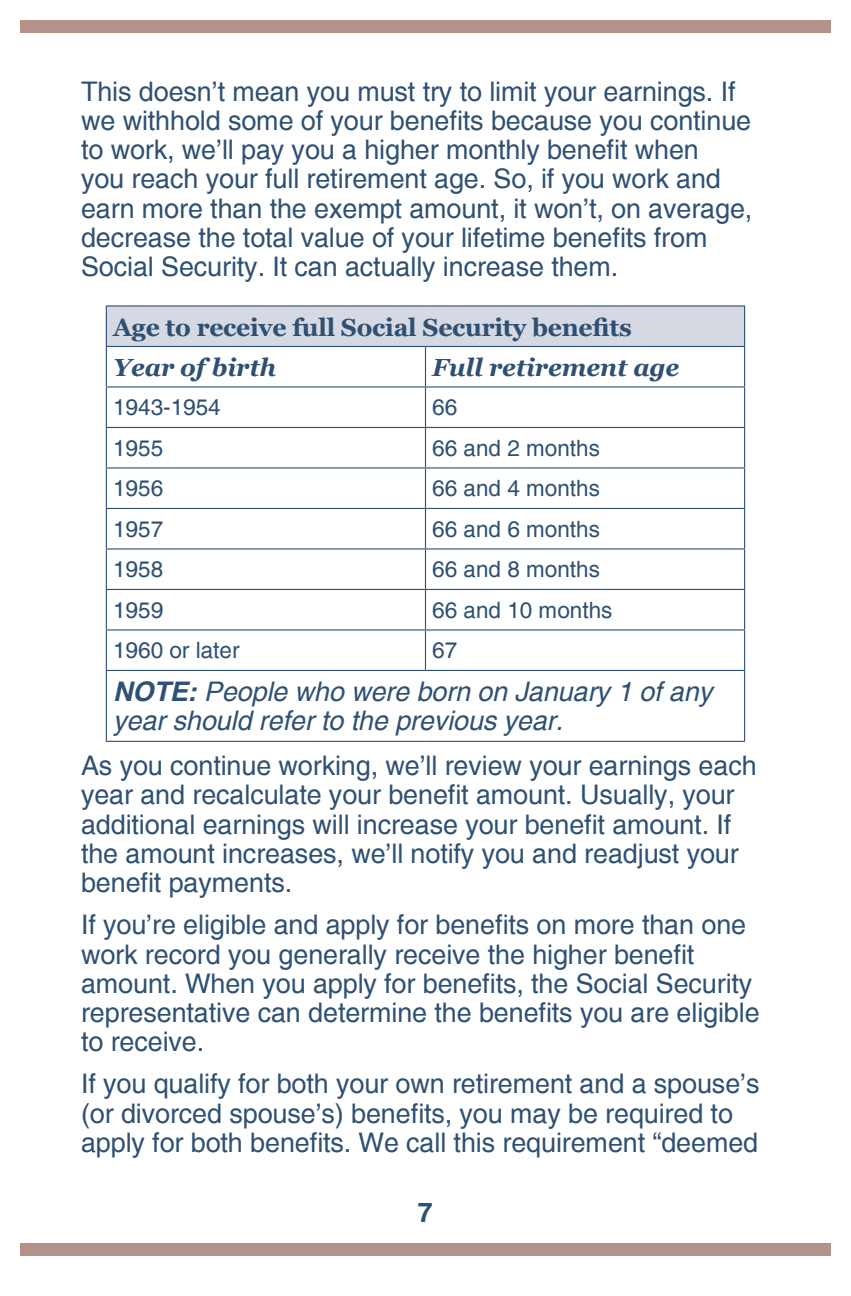
<style>
.page{position:relative;width:851px;height:1296px;background:#fff}
.page>*{position:absolute;margin:0;border:0;box-sizing:border-box;transform-origin:0 0}
.t1{font:27px/29.2px "Helvetica";letter-spacing:-.005em;color:#2e5072}
.t2{font:italic 27px/29.2px "Helvetica";letter-spacing:-.005em;color:#2e5072}
.t3{font:700 27px "Helvetica";color:#2e5072}
.t4{font:700 24.75px "Georgia";letter-spacing:-.01em;color:#2e5072}
.t5{font:italic 700 24.75px "Georgia";letter-spacing:-.005em;color:#2e5072}
.t6{font:22.5px "Helvetica";color:#2e5072}
.s1{font-weight:700}
</style>
<div class="page">
<div style="left:20px;top:1243px;width:810px;height:13px;background:#b49189"></div>
<div style="left:20px;top:20px;width:810px;height:13px;background:#b49189"></div>
<div style="left:106px;top:306px;width:638px;height:40px;background:#d6d9e2"></div>
<svg style="left:107px;top:347px;width:637px;height:394px"></svg>
<hr style="left:106px;top:305px;width:319px;height:2px;background:#2e5072">
<hr style="left:106px;top:307px;width:1px;height:39px;background:#2e5072">
<hr style="left:425px;top:305px;width:320px;height:2px;background:#2e5072">
<hr style="left:744px;top:307px;width:1px;height:39px;background:#2e5072">
<hr style="left:106px;top:346px;width:319px;height:1px;background:#2e5072">
<hr style="left:106px;top:347px;width:1px;height:39px;background:#2e5072">
<hr style="left:425px;top:346px;width:320px;height:1px;background:#2e5072">
<hr style="left:425px;top:347px;width:1px;height:39px;background:#2e5072">
<hr style="left:744px;top:347px;width:1px;height:39px;background:#2e5072">
<hr style="left:106px;top:386px;width:319px;height:2px;background:#2e5072">
<hr style="left:106px;top:388px;width:1px;height:39px;background:#2e5072">
<hr style="left:425px;top:386px;width:320px;height:2px;background:#2e5072">
<hr style="left:425px;top:388px;width:1px;height:39px;background:#2e5072">
<hr style="left:744px;top:388px;width:1px;height:39px;background:#2e5072">
<hr style="left:106px;top:427px;width:319px;height:1px;background:#2e5072">
<hr style="left:106px;top:428px;width:1px;height:39px;background:#2e5072">
<hr style="left:425px;top:427px;width:320px;height:1px;background:#2e5072">
<hr style="left:425px;top:428px;width:1px;height:39px;background:#2e5072">
<hr style="left:744px;top:428px;width:1px;height:39px;background:#2e5072">
<hr style="left:106px;top:467px;width:319px;height:2px;background:#2e5072">
<hr style="left:106px;top:469px;width:1px;height:39px;background:#2e5072">
<hr style="left:425px;top:467px;width:320px;height:2px;background:#2e5072">
<hr style="left:425px;top:469px;width:1px;height:39px;background:#2e5072">
<hr style="left:744px;top:469px;width:1px;height:39px;background:#2e5072">
<hr style="left:106px;top:508px;width:319px;height:1px;background:#2e5072">
<hr style="left:106px;top:509px;width:1px;height:39px;background:#2e5072">
<hr style="left:425px;top:508px;width:320px;height:1px;background:#2e5072">
<hr style="left:425px;top:509px;width:1px;height:39px;background:#2e5072">
<hr style="left:744px;top:509px;width:1px;height:39px;background:#2e5072">
<hr style="left:106px;top:548px;width:319px;height:2px;background:#2e5072">
<hr style="left:106px;top:550px;width:1px;height:39px;background:#2e5072">
<hr style="left:425px;top:548px;width:320px;height:2px;background:#2e5072">
<hr style="left:425px;top:550px;width:1px;height:39px;background:#2e5072">
<hr style="left:744px;top:550px;width:1px;height:39px;background:#2e5072">
<hr style="left:106px;top:589px;width:319px;height:1px;background:#2e5072">
<hr style="left:106px;top:590px;width:1px;height:39px;background:#2e5072">
<hr style="left:425px;top:589px;width:320px;height:1px;background:#2e5072">
<hr style="left:425px;top:590px;width:1px;height:39px;background:#2e5072">
<hr style="left:744px;top:590px;width:1px;height:39px;background:#2e5072">
<hr style="left:106px;top:629px;width:319px;height:2px;background:#2e5072">
<hr style="left:106px;top:631px;width:1px;height:39px;background:#2e5072">
<hr style="left:425px;top:629px;width:320px;height:2px;background:#2e5072">
<hr style="left:425px;top:631px;width:1px;height:39px;background:#2e5072">
<hr style="left:744px;top:631px;width:1px;height:39px;background:#2e5072">
<hr style="left:106px;top:670px;width:319px;height:1px;background:#2e5072">
<hr style="left:106px;top:671px;width:1px;height:70px;background:#2e5072">
<hr style="left:425px;top:670px;width:320px;height:1px;background:#2e5072">
<hr style="left:744px;top:671px;width:1px;height:70px;background:#2e5072">
<hr style="left:106px;top:741px;width:319px;height:1px;background:#2e5072">
<hr style="left:425px;top:741px;width:320px;height:1px;background:#2e5072">
<p class="t1" style="left:81px;top:78px;width:673px">This doesn’t mean you must try to limit your earnings. If we withhold some of your benefits because you continue to work, we’ll pay you a higher monthly benefit when<br>you reach your full retirement age. So, if you work and earn more than the exempt amount, it won’t, on average, decrease the total value of your lifetime benefits from Social Security. It can actually increase them.</p>
<p class="t4" style="left:113px;top:311px;width:520px">Age to receive full Social Security benefits</p>
<p class="t5" style="left:113px;top:351px;width:165px">Year of birth</p>
<p class="t5" style="left:432px;top:351px;width:248px">Full retirement age</p>
<p class="t6" style="left:113px;top:394px;width:109px">1943-1954</p>
<p class="t6" style="left:432px;top:394px;width:27px">66</p>
<p class="t6" style="left:113px;top:435px;width:52px">1955</p>
<p class="t6" style="left:432px;top:435px;width:169px">66 and 2 months</p>
<p class="t6" style="left:113px;top:475px;width:52px">1956</p>
<p class="t6" style="left:432px;top:475px;width:169px">66 and 4 months</p>
<p class="t6" style="left:113px;top:516px;width:52px">1957</p>
<p class="t6" style="left:432px;top:516px;width:169px">66 and 6 months</p>
<p class="t6" style="left:113px;top:556px;width:52px">1958</p>
<p class="t6" style="left:432px;top:556px;width:169px">66 and 8 months</p>
<p class="t6" style="left:113px;top:597px;width:52px">1959</p>
<p class="t6" style="left:432px;top:597px;width:182px">66 and 10 months</p>
<p class="t6" style="left:113px;top:637px;width:128px">1960 or later</p>
<p class="t6" style="left:432px;top:637px;width:27px">67</p>
<p class="t2" style="left:113px;top:678px;width:600px"><span class="s1">NOTE:</span> People who were born on January 1 of any year should refer to the previous year.</p>
<p class="t1" style="left:81px;top:752px;width:677px">As you continue working, we’ll review your earnings each year and recalculate your benefit amount. Usually, your additional earnings will increase your benefit amount. If the amount increases, we’ll notify you and readjust your benefit payments.</p>
<p class="t1" style="left:81px;top:911px;width:680px">If you’re eligible and apply for benefits on more than one work record you generally receive the higher benefit amount. When you apply for benefits, the Social Security representative can determine the benefits you are eligible to receive.</p>
<p class="t1" style="left:81px;top:1070px;width:680px">If you qualify for both your own retirement and a spouse’s (or divorced spouse’s) benefits, you may be required to apply for both benefits. We call this requirement “deemed</p>
<p class="t3" style="left:418px;top:1196px;width:17px">7</p>
</div>
